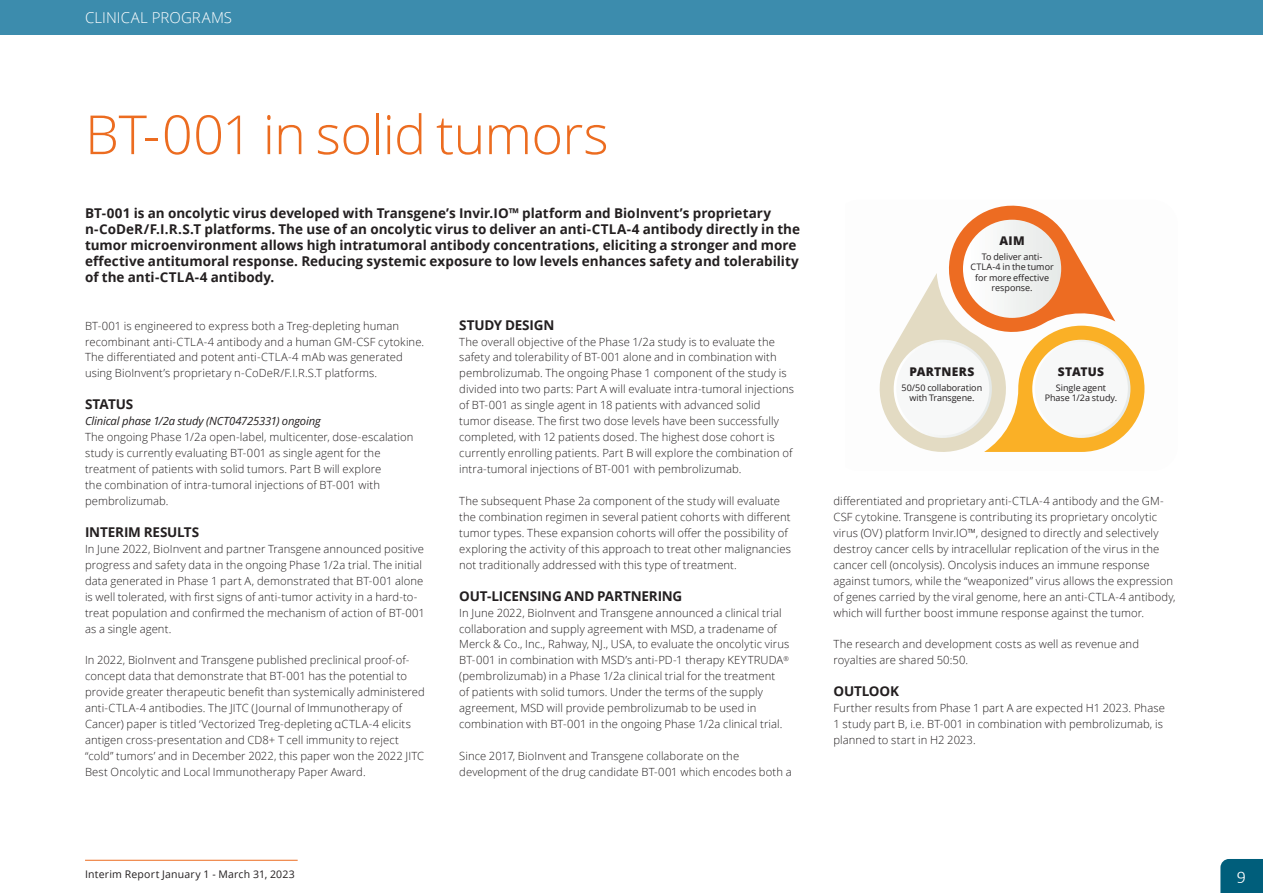
<style>
.page{position:relative;width:1263px;height:893px;background:#fff}
.page>*{position:absolute;margin:0;border:0;box-sizing:border-box;transform-origin:0 0}
.t1{font:300 54px "Open Sans";letter-spacing:-.015em;color:#ec6c20}
.t2{font:300 18px "Calibri";color:#fff}
.t3{font:300 15px "Open Sans";letter-spacing:.005em;color:#fff}
.t4{font:700 13.5px/15.9px "Open Sans";color:#231f20}
.t5{font:800 12px "Open Sans";letter-spacing:.025em;color:#231f20}
.t6{font:300 11.25px/15.9px "Open Sans";letter-spacing:.01em;color:#231f20}
.t7{font:italic 11.25px "Open Sans";letter-spacing:-.015em;color:#231f20}
.t8{font:10.5px "Open Sans";letter-spacing:.02em;color:#231f20}
.t9{font:9px/10.5px "Open Sans";letter-spacing:-.005em;color:#231f20;text-align:center}
</style>
<div class="page">
<svg style="left:1220px;top:859px;width:43px;height:34px"></svg>
<hr style="left:85px;top:860px;width:213px;height:1px;background:#ec6c20">
<div style="left:0;top:0;width:1263px;height:34px;background:#3c8cad"></div>
<svg style="left:879px;top:205px;width:265px;height:247px"></svg>
<svg style="left:894px;top:340px;width:98px;height:98px"></svg>
<div style="left:963px;top:220px;width:98px;height:98px;background:#f1f3f2;border-radius:49px"></div>
<svg style="left:1032px;top:340px;width:98px;height:98px"></svg>
<div style="left:896px;top:342px;width:93px;height:93px;background:#f7f8f8;border-radius:50%"></div>
<div style="left:1035px;top:342px;width:93px;height:93px;background:#f7f8f8;border-radius:50%"></div>
<h3 class="t3" style="left:85px;top:7px;width:149px">CLINICAL PROGRAMS</h3>
<h3 class="t3" style="left:85px;top:7px;width:178px">FINANCIAL INFORMATION</h3>
<h1 class="t1" style="left:85px;top:98px;width:525px">BT-001 in solid tumors</h1>
<p class="t4" style="left:85px;top:205px;width:717px">BT-001 is an oncolytic virus developed with Transgene’s Invir.IO™ platform and BioInvent’s proprietary n-CoDeR/F.I.R.S.T platforms. The use of an oncolytic virus to deliver an anti-CTLA-4 antibody directly in the tumor microenvironment allows high intratumoral antibody concentrations, eliciting a stronger and more effective antitumoral response. Reducing systemic exposure to low levels enhances safety and tolerability of the anti-CTLA-4 antibody.</p>
<p class="t6" style="left:85px;top:317px;width:341px">BT-001 is engineered to express both a Treg-depleting human recombinant anti-CTLA-4 antibody and a human GM-CSF cytokine.<br>The differentiated and potent anti-CTLA-4 mAb was generated using BioInvent’s proprietary n-CoDeR/F.I.R.S.T platforms.</p>
<p class="t4" style="left:85px;top:396px;width:50px">STATUS</p>
<p class="t7" style="left:85px;top:413px;width:237px">Clinical phase 1/2a study (NCT04725331) ongoing</p>
<p class="t6" style="left:85px;top:429px;width:330px">The ongoing Phase 1/2a open-label, multicenter, dose-escalation study is currently evaluating BT-001 as single agent for the treatment of patients with solid tumors. Part B will explore<br>the combination of intra-tumoral injections of BT-001 with pembrolizumab.</p>
<p class="t4" style="left:85px;top:524px;width:116px">INTERIM RESULTS</p>
<p class="t6" style="left:85px;top:540px;width:341px">In June 2022, BioInvent and partner Transgene announced positive progress and safety data in the ongoing Phase 1/2a trial. The initial data generated in Phase 1 part A, demonstrated that BT-001 alone is well tolerated, with first signs of anti-tumor activity in a hard-to&shy;treat population and confirmed the mechanism of action of BT-001 as a single agent.</p>
<p class="t6" style="left:85px;top:652px;width:341px">In 2022, BioInvent and Transgene published preclinical proof-of&shy;concept data that demonstrate that BT-001 has the potential to provide greater therapeutic benefit than systemically administered anti-CTLA-4 antibodies. The JITC (Journal of Immunotherapy of Cancer) paper is titled ‘Vectorized Treg-depleting αCTLA-4 elicits antigen cross-presentation and CD8+ T cell immunity to reject “cold” tumors’ and in December 2022, this paper won the 2022 JITC Best Oncolytic and Local Immunotherapy Paper Award.</p>
<p class="t4" style="left:459px;top:316px;width:97px">STUDY DESIGN</p>
<p class="t6" style="left:459px;top:333px;width:336px">The overall objective of the Phase 1/2a study is to evaluate the safety and tolerability of BT-001 alone and in combination with pembrolizumab. The ongoing Phase 1 component of the study is divided into two parts: Part A will evaluate intra-tumoral injections of BT-001 as single agent in 18 patients with advanced solid tumor disease. The first two dose levels have been successfully completed, with 12 patients dosed. The highest dose cohort is currently enrolling patients. Part B will explore the combination of intra-tumoral injections of BT-001 with pembrolizumab.</p>
<p class="t6" style="left:459px;top:493px;width:333px">The subsequent Phase 2a component of the study will evaluate the combination regimen in several patient cohorts with different tumor types. These expansion cohorts will offer the possibility of exploring the activity of this approach to treat other malignancies not traditionally addressed with this type of treatment.</p>
<p class="t4" style="left:459px;top:587px;width:225px">OUT-LICENSING AND PARTNERING</p>
<p class="t6" style="left:459px;top:604px;width:332px">In June 2022, BioInvent and Transgene announced a clinical trial collaboration and supply agreement with MSD, a tradename of Merck &amp; Co., Inc., Rahway, NJ., USA, to evaluate the oncolytic virus BT-001 in combination with MSD’s anti-PD-1 therapy KEYTRUDA<sup>® </sup>(pembrolizumab) in a Phase 1/2a clinical trial for the treatment<br>of patients with solid tumors. Under the terms of the supply agreement, MSD will provide pembrolizumab to be used in combination with BT-001 in the ongoing Phase 1/2a clinical trial.</p>
<p class="t6" style="left:459px;top:748px;width:334px">Since 2017, BioInvent and Transgene collaborate on the development of the drug candidate BT-001 which encodes both a</p>
<p class="t5" style="left:999px;top:231px;width:27px">AIM</p>
<p class="t9" style="left:970px;top:251px;width:85px">To deliver anti-<br>CTLA-4 in the tumor for more effective response.</p>
<p class="t5" style="left:909px;top:362px;width:67px">PARTNERS</p>
<p class="t9" style="left:902px;top:382px;width:82px">50/50 collaboration with Transgene.</p>
<p class="t5" style="left:1058px;top:362px;width:48px">STATUS</p>
<p class="t9" style="left:1045px;top:382px;width:74px">Single agent<br>Phase 1/2a study.</p>
<p class="t6" style="left:833px;top:493px;width:344px">differentiated and proprietary anti-CTLA-4 antibody and the GM-CSF cytokine. Transgene is contributing its proprietary oncolytic virus (OV) platform Invir.IO™, designed to directly and selectively destroy cancer cells by intracellular replication of the virus in the cancer cell (oncolysis). Oncolysis induces an immune response against tumors, while the “weaponized” virus allows the expression of genes carried by the viral genome, here an anti-CTLA-4 antibody, which will further boost immune response against the tumor.</p>
<p class="t6" style="left:833px;top:636px;width:307px">The research and development costs as well as revenue and royalties are shared 50:50.</p>
<p class="t4" style="left:833px;top:683px;width:67px">OUTLOOK</p>
<p class="t6" style="left:833px;top:700px;width:333px">Further results from Phase 1 part A are expected H1 2023. Phase<br>1 study part B, i.e. BT-001 in combination with pembrolizumab, is planned to start in H2 2023.</p>
<p class="t8" style="left:85px;top:867px;width:211px">Interim Report January 1 - March 31, 2023</p>
<h2 class="t2" style="left:1237px;top:866px;width:11px">9</h2>
</div>
